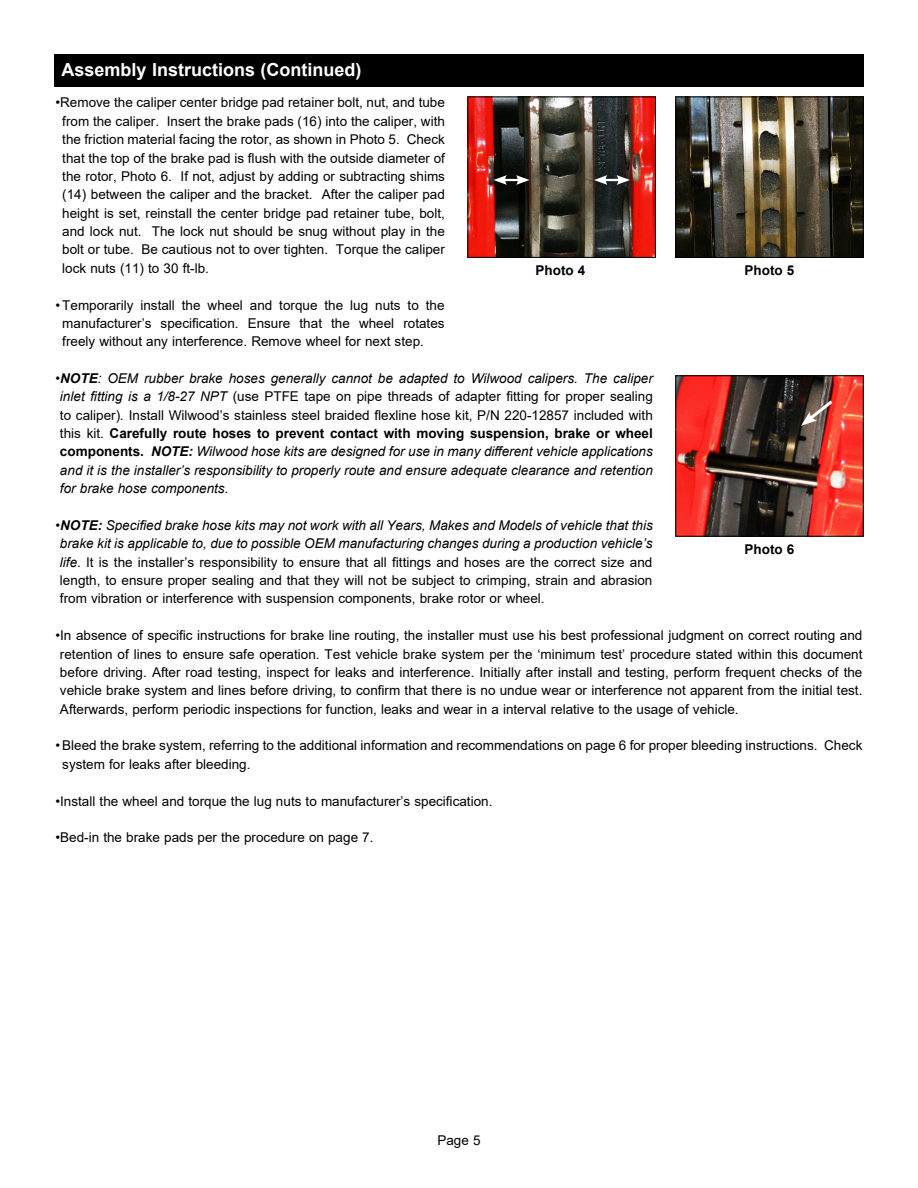
<style>
.page{position:relative;width:918px;height:1188px;background:#fff}
.page>*{position:absolute;margin:0;border:0;box-sizing:border-box;transform-origin:0 0}
.t1{font:700 18px "Arial";color:#fff}
.t2{font:13.5px/18.3px "Arial";color:#000;text-align:justify}
.t3{font:italic 13.5px/18.3px "Arial";color:#000;text-align:justify}
.t4{font:700 13.5px "Arial";color:#000}
.s1{font-style:normal}
.s2{font-weight:700}
.s3{font-weight:700;font-style:normal}
.s4{font-weight:700;font-style:italic}
.s5{font-style:italic}
</style>
<div class="page">
<div style="left:54px;top:54px;width:810px;height:32px;background:#000"></div>
<img style="left:470px;top:99px;width:184px;height:157px">
<div style="left:468px;top:97px;width:188px;height:161px;border:1px solid #000"></div>
<img style="left:677px;top:377px;width:185px;height:158px">
<div style="left:675px;top:375px;width:189px;height:162px;border:1px solid #000"></div>
<svg style="left:801px;top:397px;width:35px;height:29px"></svg>
<img style="left:677px;top:99px;width:185px;height:157px">
<div style="left:675px;top:97px;width:189px;height:161px;border:1px solid #000"></div>
<svg style="left:494px;top:175px;width:36px;height:10px"></svg>
<svg style="left:594px;top:175px;width:36px;height:10px"></svg>
<h1 class="t1" style="left:62px;top:57px;width:302px">Assembly Instructions (Continued)</h1>
<p class="t2" style="left:62px;top:93px;width:384px;text-indent:-7px">•Remove the caliper center bridge pad retainer bolt, nut, and tube from the caliper. Insert the brake pads (16) into the caliper, with the friction material facing the rotor, as shown in Photo 5. Check that the top of the brake pad is flush with the outside diameter of the rotor, Photo 6. If not, adjust by adding or subtracting shims (14) between the caliper and the bracket. After the caliper pad height is set, reinstall the center bridge pad retainer tube, bolt, and lock nut. The lock nut should be snug without play in the bolt or tube. Be cautious not to over tighten. Torque the caliper lock nuts (11) to 30 ft-lb.</p>
<p class="t2" style="left:62px;top:296px;width:384px;text-indent:-7px">•Temporarily install the wheel and torque the lug nuts to the manufacturer’s specification. Ensure that the wheel rotates freely without any interference. Remove wheel for next step.</p>
<p class="t3" style="left:60px;top:369px;width:594px;text-indent:-4px"><span class="s1">•</span><span class="s2">NOTE</span>: OEM rubber brake hoses generally cannot be adapted to Wilwood calipers. The caliper inlet fitting is a 1/8-27 NPT <span class="s1">(use PTFE tape on pipe threads of adapter fitting for proper sealing to caliper)</span>. <span class="s1">Install Wilwood’s stainless steel braided flexline hose kit, P/N 220-12857 included with this kit.</span> <span class="s3">Carefully route hoses to prevent contact with moving suspension, brake or wheel components.</span> <span class="s2">NOTE:</span> Wilwood hose kits are designed for use in many different vehicle applications and it is the installer’s responsibility to properly route and ensure adequate clearance and retention for brake hose components.</p>
<p class="t2" style="left:60px;top:516px;width:594px;text-indent:-4px">•<span class="s4">NOTE:</span> <span class="s5">Specified brake hose kits may not work with all Years, Makes and Models of vehicle that this brake kit is applicable to, due to possible OEM manufacturing changes during a production vehicle’s life</span>. It is the installer’s responsibility to ensure that all fittings and hoses are the correct size and length, to ensure proper sealing and that they will not be subject to crimping, strain and abrasion from vibration or interference with suspension components, brake rotor or wheel.</p>
<p class="t2" style="left:60px;top:626px;width:804px;text-indent:-4px">•In absence of specific instructions for brake line routing, the installer must use his best professional judgment on correct routing and retention of lines to ensure safe operation. Test vehicle brake system per the ‘minimum test’ procedure stated within this document before driving. After road testing, inspect for leaks and interference. Initially after install and testing, perform frequent checks of the vehicle brake system and lines before driving, to confirm that there is no undue wear or interference not apparent from the initial test.<br>Afterwards, perform periodic inspections for function, leaks and wear in a interval relative to the usage of vehicle.</p>
<p class="t2" style="left:62px;top:736px;width:802px;text-indent:-7px">•Bleed the brake system, referring to the additional information and recommendations on page 6 for proper bleeding instructions. Check system for leaks after bleeding.</p>
<p class="t2" style="left:56px;top:792px;width:438px">•Install the wheel and torque the lug nuts to manufacturer’s specification.</p>
<p class="t2" style="left:56px;top:828px;width:320px">•Bed-in the brake pads per the procedure on page 7.</p>
<p class="t4" style="left:536px;top:261px;width:51px">Photo 4</p>
<p class="t4" style="left:745px;top:261px;width:51px">Photo 5</p>
<p class="t4" style="left:745px;top:540px;width:51px">Photo 6</p>
<p class="t2" style="left:437px;top:1131px;width:45px">Page 5</p>
</div>
